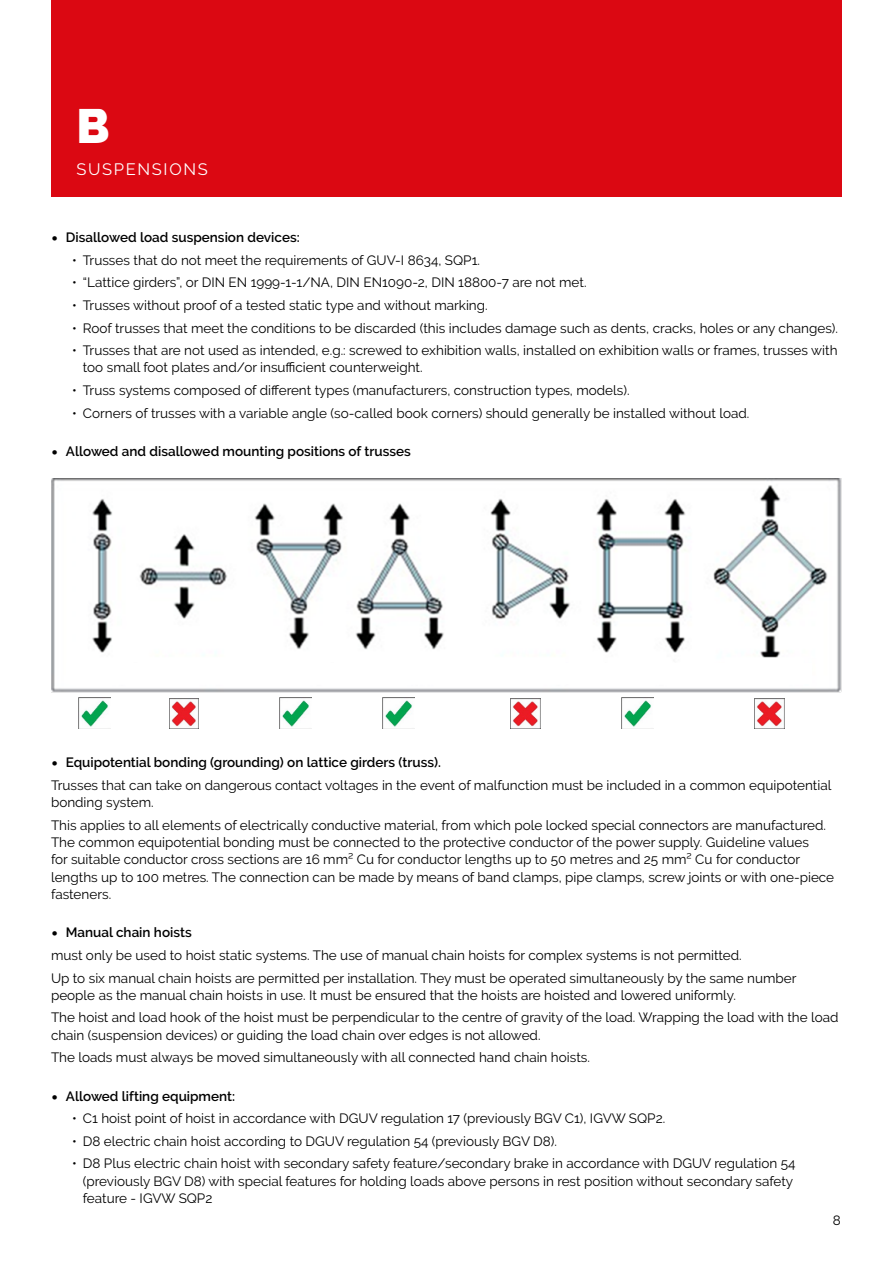
<style>
.page{position:relative;width:893px;height:1263px;background:#fff}
.page>*{position:absolute;margin:0;border:0;box-sizing:border-box;transform-origin:0 0}
.t1{font:900 48px "Raleway";color:#fff}
.t2{font:16.5px "Raleway";letter-spacing:.1em;color:#fff}
.t3{font:13.5px/17.2px "Raleway";color:#000}
.t4{font:600 13.5px "Raleway";color:#000}
.s1{font-family:"DINOT";font-weight:400}
.s2{font-family:"DINOT"}
.s3{font-weight:600}
</style>
<div class="page">
<div style="left:51px;top:0;width:791px;height:196px;background:#db0812"></div>
<img style="left:51px;top:478px;width:791px;height:215px">
<img style="left:169px;top:698px;width:30px;height:31px">
<img style="left:510px;top:698px;width:30px;height:31px">
<img style="left:755px;top:698px;width:29px;height:31px">
<img style="left:79px;top:697px;width:32px;height:32px">
<img style="left:280px;top:697px;width:31px;height:32px">
<img style="left:383px;top:697px;width:32px;height:32px">
<img style="left:622px;top:697px;width:32px;height:32px">
<div style="left:66px;top:663px;width:745px;height:21px;background:#fff"></div>
<h1 class="t1" style="left:77px;top:99px;width:35px">B</h1>
<p class="t2" style="left:77px;top:160px;width:133px">SUSPENSIONS</p>
<p class="t4" style="left:51px;top:230px;width:250px"><span class="s1">∙</span> Disallowed load suspension devices:</p>
<p class="t3" style="left:72px;top:251px;width:409px">• Trusses that do not meet the requirements of GUV-I 8634, SQP1.</p>
<p class="t3" style="left:72px;top:274px;width:516px">• “Lattice girders”, or DIN EN 1999-1-1/NA, DIN EN1090-2, DIN 18800-7 are not met.</p>
<p class="t3" style="left:72px;top:297px;width:417px">• Trusses without proof of a tested static type and without marking.</p>
<p class="t3" style="left:72px;top:319px;width:767px">• Roof trusses that meet the conditions to be discarded (this includes damage such as dents, cracks, holes or any changes).</p>
<p class="t3" style="left:83px;top:342px;width:756px;text-indent:-11px">• Trusses that are not used as intended, e.g.: screwed to exhibition walls, installed on exhibition walls or frames, trusses with too small foot plates and/or insufficient counterweight.</p>
<p class="t3" style="left:72px;top:381px;width:559px">• Truss systems composed of different types (manufacturers, construction types, models).</p>
<p class="t3" style="left:72px;top:404px;width:679px">• Corners of trusses with a variable angle (so-called book corners) should generally be installed without load.</p>
<p class="t4" style="left:51px;top:443px;width:361px"><span class="s1">∙</span> Allowed and disallowed mounting positions of trusses</p>
<p class="t3" style="left:51px;top:751px;width:782px;line-height:22.5px"><span class="s2">∙</span> <span class="s3">Equipotential bonding (grounding) on lattice girders (truss).<br></span>Trusses that can take on dangerous contact voltages in the event of malfunction must be included in a common equipotential</p>
<p class="t3" style="left:51px;top:791px;width:776px;line-height:22.5px">bonding system.<br>This applies to all elements of electrically conductive material, from which pole locked special connectors are manufactured.</p>
<p class="t3" style="left:51px;top:834px;width:785px">The common equipotential bonding must be connected to the protective conductor of the power supply. Guideline values<br>for suitable conductor cross sections are 16 mm² Cu for conductor lengths up to 50 metres and 25 mm² Cu for conductor lengths up to 100 metres. The connection can be made by means of band clamps, pipe clamps, screw joints or with one-piece fasteners.</p>
<p class="t3" style="left:51px;top:921px;width:747px;line-height:22.5px"><span class="s2">∙</span> <span class="s3">Manual chain hoists<br></span>must only be used to hoist static systems. The use of manual chain hoists for complex systems is not permitted.<br>Up to six manual chain hoists are permitted per installation. They must be operated simultaneously by the same number</p>
<p class="t3" style="left:51px;top:984px;width:789px;line-height:22.5px">people as the manual chain hoists in use. It must be ensured that the hoists are hoisted and lowered uniformly.<br>The hoist and load hook of the hoist must be perpendicular to the centre of gravity of the load. Wrapping the load with the load</p>
<p class="t3" style="left:51px;top:1023px;width:540px;line-height:22.5px">chain (suspension devices) or guiding the load chain over edges is not allowed.<br>The loads must always be moved simultaneously with all connected hand chain hoists.</p>
<p class="t4" style="left:51px;top:1088px;width:186px"><span class="s1">∙</span> Allowed lifting equipment:</p>
<p class="t3" style="left:72px;top:1110px;width:594px">• C1 hoist point of hoist in accordance with DGUV regulation 17 (previously BGV C1), IGVW SQP2.</p>
<p class="t3" style="left:72px;top:1132px;width:486px">• D8 electric chain hoist according to DGUV regulation 54 (previously BGV D8).</p>
<p class="t3" style="left:83px;top:1155px;width:714px;text-indent:-11px">• D8 Plus electric chain hoist with secondary safety feature/secondary brake in accordance with DGUV regulation 54 (previously BGV D8) with special features for holding loads above persons in rest position without secondary safety feature - IGVW SQP2</p>
<p class="t3" style="left:833px;top:1211px;width:10px">8</p>
</div>
